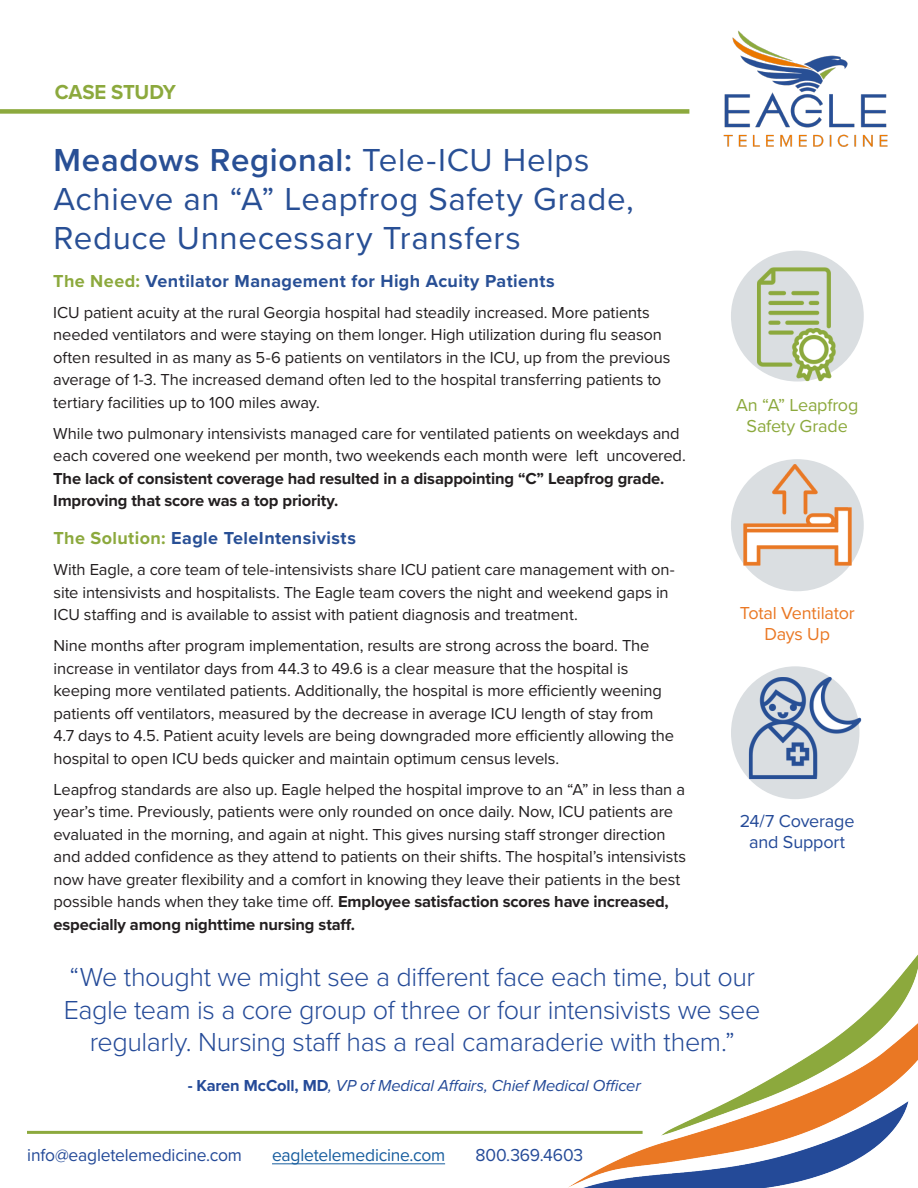
<style>
.page{position:relative;width:918px;height:1188px;background:#fff}
.page>*{position:absolute;margin:0;border:0;box-sizing:border-box;transform-origin:0 0}
.t1{font:33px/39px "Proxima Nova";letter-spacing:.02em;color:#284f95}
.t2{font:300 27px/32.4px "Proxima Nova";letter-spacing:-.015em;color:#244a98;text-align:center}
.t3{font:700 21px "Proxima Nova";letter-spacing:-.01em;color:#8ca93d}
.t4{font:700 18px "Proxima Nova";letter-spacing:.025em;color:#284f95}
.t5{font:18px/21.6px "Proxima Nova";letter-spacing:-.01em;color:#244a98;text-align:center}
.t6{font:18px/21.6px "Proxima Nova";letter-spacing:-.01em;color:#8ca93d;text-align:center}
.t7{font:18px "Proxima Nova";letter-spacing:-.01em;color:#175d9e}
.t8{font:18px/21.6px "Proxima Nova";letter-spacing:-.01em;color:#ea7824;text-align:center}
.t9{font:16.5px/22.5px "Proxima Nova";letter-spacing:-.005em;color:#231f20}
.t10{font:italic 16.5px "Proxima Nova";letter-spacing:-.01em;color:#244a98}
.s1{font-weight:600}
.s2{color:#8ca93d}
.s3{font-weight:700}
.s4{font-weight:700;font-style:normal}
</style>
<div class="page">
<img style="left:545px;top:954px;width:373px;height:234px">
<hr style="left:27px;top:1131px;width:616px;height:3px;background:#8ca93d">
<hr style="left:272px;top:1163px;width:173px;height:1px;background:#175d9e">
<img style="left:723px;top:30px;width:165px;height:117px">
<div style="left:0;top:109px;width:689px;height:5px;background:#8ca93d"></div>
<div style="left:731px;top:251px;width:133px;height:131px;background:#dadee1;border-radius:50%"></div>
<img style="left:735px;top:264px;width:121px;height:118px">
<div style="left:731px;top:459px;width:133px;height:132px;background:#dadee1;border-radius:50%"></div>
<img style="left:741px;top:459px;width:113px;height:112px">
<div style="left:731px;top:666px;width:128px;height:133px;background:#dadee1;border-radius:50%"></div>
<img style="left:747px;top:666px;width:115px;height:121px">
<p class="t3" style="left:55px;top:77px;width:123px">CASE STUDY</p>
<p class="t1" style="left:54px;top:139px;width:582px"><span class="s1">Meadows Regional:</span> Tele-ICU Helps<br>Achieve an “A” Leapfrog Safety Grade,<br>Reduce Unnecessary Transfers</p>
<p class="t4" style="left:53px;top:267px;width:503px"><span class="s2">The Need:</span> Ventilator Management for High Acuity Patients</p>
<p class="t9" style="left:53px;top:300px;width:619px">ICU patient acuity at the rural Georgia hospital had steadily increased. More patients needed ventilators and were staying on them longer. High utilization during flu season often resulted in as many as 5-6 patients on ventilators in the ICU, up from the previous average of 1-3. The increased demand often led to the hospital transferring patients to tertiary facilities up to 100 miles away.</p>
<p class="t9" style="left:53px;top:421px;width:634px">While two pulmonary intensivists managed care for ventilated patients on weekdays and each covered one weekend per month, two weekends each month were left uncovered.<br><span class="s3">The lack of consistent coverage had resulted in a disappointing “C” Leapfrog grade.<br>Improving that score was a top priority.</span></p>
<p class="t4" style="left:54px;top:525px;width:304px"><span class="s2">The Solution:</span> Eagle TeleIntensivists</p>
<p class="t9" style="left:54px;top:558px;width:623px">With Eagle, a core team of tele-intensivists share ICU patient care management with on&shy;site intensivists and hospitalists. The Eagle team covers the night and weekend gaps in<br>ICU staffing and is available to assist with patient diagnosis and treatment.</p>
<p class="t9" style="left:54px;top:634px;width:622px">Nine months after program implementation, results are strong across the board. The increase in ventilator days from 44.3 to 49.6 is a clear measure that the hospital is keeping more ventilated patients. Additionally, the hospital is more efficiently weening patients off ventilators, measured by the decrease in average ICU length of stay from 4.7 days to 4.5. Patient acuity levels are being downgraded more efficiently allowing the hospital to open ICU beds quicker and maintain optimum census levels.</p>
<p class="t9" style="left:54px;top:778px;width:634px">Leapfrog standards are also up. Eagle helped the hospital improve to an “A” in less than a year’s time. Previously, patients were only rounded on once daily. Now, ICU patients are evaluated in the morning, and again at night. This gives nursing staff stronger direction and added confidence as they attend to patients on their shifts. The hospital’s intensivists now have greater flexibility and a comfort in knowing they leave their patients in the best possible hands when they take time off. <span class="s3">Employee satisfaction scores have increased, especially among nighttime nursing staff.</span></p>
<p class="t6" style="left:736px;top:393px;width:124px">An “A” Leapfrog<br>Safety Grade</p>
<p class="t8" style="left:740px;top:601px;width:117px">Total Ventilator<br>Days Up</p>
<p class="t5" style="left:740px;top:809px;width:116px">24/7 Coverage and Support</p>
<p class="t2" style="left:64px;top:960px;width:698px">“We thought we might see a different face each time, but our<br>Eagle team is a core group of three or four intensivists we see regularly. Nursing staff has a real camaraderie with them.”</p>
<p class="t10" style="left:188px;top:1073px;width:455px"><span class="s4">- Karen McColl, MD</span>, VP of Medical Affairs, Chief Medical Officer</p>
<p class="t5" style="left:27px;top:1143px;width:216px">info@eagletelemedicine.com</p>
<p class="t7" style="left:272px;top:1142px;width:175px">eagletelemedicine.com</p>
<p class="t5" style="left:475px;top:1143px;width:109px">800.369.4603</p>
</div>
